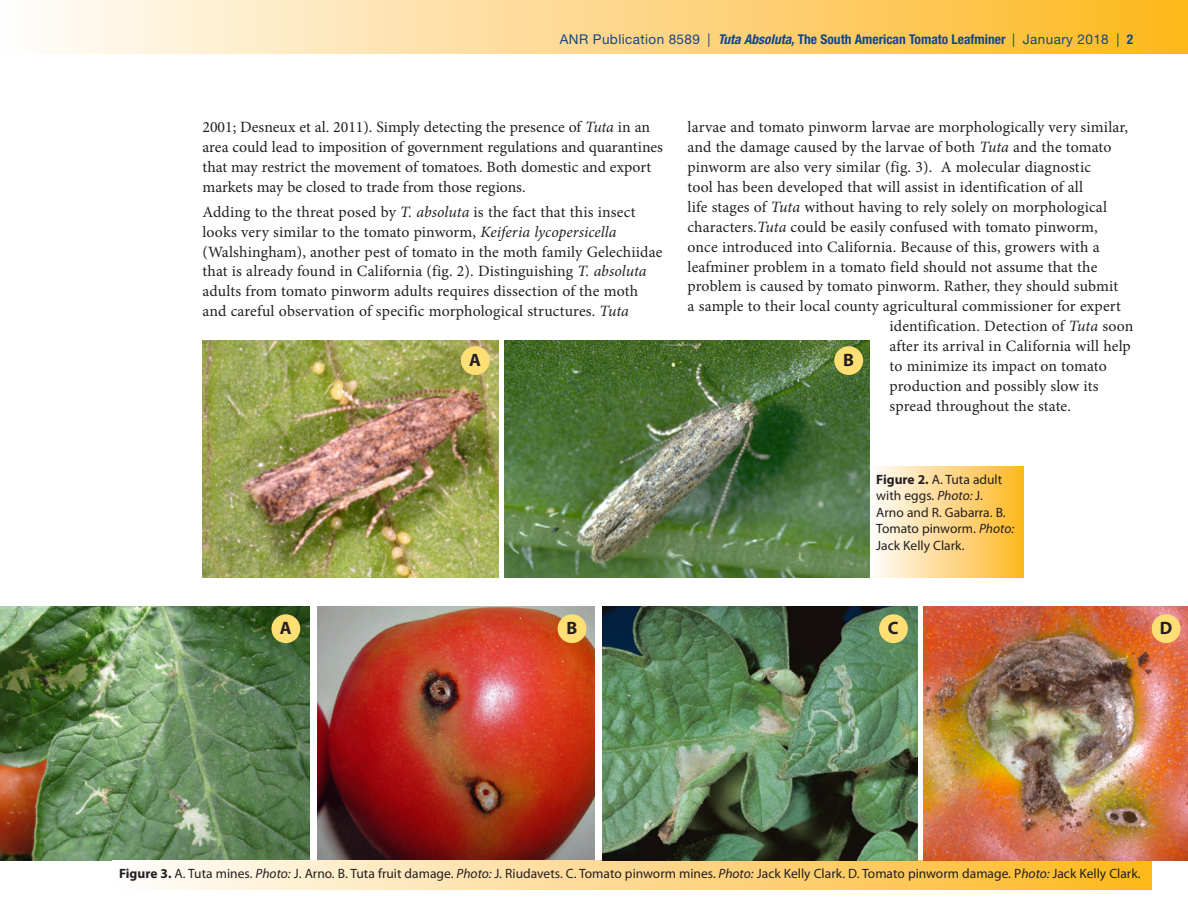
<style>
.page{position:relative;width:1188px;height:918px;background:#fff}
.page>*{position:absolute;margin:0;border:0;box-sizing:border-box;transform-origin:0 0}
.t1{font:700 18px "Myriad Pro";color:#231f20}
.P1{font:15.75px/19.8px "Minion Pro";letter-spacing:.005em;color:#231f20}
.Figure_caption{font:13.5px/16.5px "Myriad Pro";color:#231f20}
.t2{font:13.5px "Helvetica Neue LT Std";letter-spacing:.03em;color:#144687}
.s1{font-weight:700;font-style:italic;font-stretch:condensed}
.s2{font-weight:700;font-stretch:condensed}
.s3{font-style:italic}
.s4{font-weight:700}
</style>
<div class="page">
<div style="left:0;top:0;width:1188px;height:54px;background:linear-gradient(to right,#fefcfd,#feb720)"></div>
<img style="left:0;top:607px;width:310px;height:254px">
<img style="left:317px;top:607px;width:278px;height:254px">
<div style="left:112px;top:861px;width:1040px;height:29px;background:linear-gradient(to right,#fefcfe,#feb720)"></div>
<div style="left:870px;top:467px;width:154px;height:111px;background:linear-gradient(to right,#fefcfd,#feb823)"></div>
<img style="left:202px;top:340px;width:296px;height:238px">
<img style="left:505px;top:340px;width:364px;height:238px">
<img style="left:602px;top:607px;width:316px;height:254px">
<img style="left:924px;top:607px;width:264px;height:254px">
<div style="left:271px;top:614px;width:29px;height:29px;background:#ffdf74;border-radius:50%"></div>
<div style="left:558px;top:614px;width:28px;height:29px;background:#ffdf74;border-radius:50%"></div>
<div style="left:879px;top:614px;width:29px;height:29px;background:#ffdf74;border-radius:50%"></div>
<div style="left:1152px;top:614px;width:29px;height:29px;background:#ffdf74;border-radius:50%"></div>
<div style="left:461px;top:346px;width:29px;height:29px;background:#ffdf74;border-radius:50%"></div>
<div style="left:834px;top:346px;width:29px;height:29px;background:#ffdf74;border-radius:50%"></div>
<p class="t2" style="left:560px;top:31px;width:575px">ANR Publication 8589 | <span class="s1">Tuta Absoluta,</span> <span class="s2">The South American Tomato Leafminer</span> | January 2018 | <span class="s2">2</span></p>
<p class="P1" style="left:202px;top:117px;width:462px">2001; Desneux et al. 2011). Simply detecting the presence of <span class="s3">Tuta</span> in an area could lead to imposition of government regulations and quarantines that may restrict the movement of tomatoes. Both domestic and export markets may be closed to trade from those regions.</p>
<p class="P1" style="left:202px;top:202px;width:462px">Adding to the threat posed by <span class="s3">T. absoluta</span> is the fact that this insect looks very similar to the tomato pinworm, <span class="s3">Keiferia lycopersicella </span>(Walshingham), another pest of tomato in the moth family Gelechiidae that is already found in California (fig. 2). Distinguishing <span class="s3">T. absoluta </span>adults from tomato pinworm adults requires dissection of the moth and careful observation of specific morphological structures. <span class="s3">Tuta</span></p>
<p class="P1" style="left:688px;top:118px;width:442px">larvae and tomato pinworm larvae are morphologically very similar,</p>
<p class="P1" style="left:688px;top:137px;width:425px">and the damage caused by the larvae of both <span class="s3">Tuta</span> and the tomato</p>
<p class="P1" style="left:688px;top:157px;width:405px">pinworm are also very similar (fig. 3). A molecular diagnostic</p>
<p class="P1" style="left:688px;top:177px;width:397px">tool has been developed that will assist in identification of all</p>
<p class="P1" style="left:688px;top:197px;width:421px">life stages of <span class="s3">Tuta</span> without having to rely solely on morphological</p>
<p class="P1" style="left:688px;top:217px;width:412px">characters.<span class="s3">Tuta</span> could be easily confused with tomato pinworm,</p>
<p class="P1" style="left:688px;top:237px;width:414px">once introduced into California. Because of this, growers with a</p>
<p class="P1" style="left:688px;top:257px;width:411px">leafminer problem in a tomato field should not assume that the</p>
<p class="P1" style="left:688px;top:277px;width:432px">problem is caused by tomato pinworm. Rather, they should submit</p>
<p class="P1" style="left:688px;top:296px;width:435px">a sample to their local county agricultural commissioner for expert</p>
<p class="P1" style="left:890px;top:316px;width:245px">identification. Detection of <span class="s3">Tuta</span> soon</p>
<p class="P1" style="left:890px;top:336px;width:243px">after its arrival in California will help</p>
<p class="P1" style="left:890px;top:356px;width:219px">to minimize its impact on tomato</p>
<p class="P1" style="left:890px;top:376px;width:210px">production and possibly slow its</p>
<p class="P1" style="left:890px;top:396px;width:183px">spread throughout the state.</p>
<p class="t1" style="left:469px;top:348px;width:13px">A</p>
<p class="t1" style="left:843px;top:348px;width:12px">B</p>
<p class="Figure_caption" style="left:876px;top:471px;width:139px"><span class="s4">Figure 2.</span> A. Tuta adult with eggs. <span class="s3">Photo:</span> J.<br>Arno and R. Gabarra. B.<br>Tomato pinworm. <span class="s3">Photo:<br></span>Jack Kelly Clark.</p>
<p class="t1" style="left:280px;top:616px;width:13px">A</p>
<p class="t1" style="left:566px;top:616px;width:12px">B</p>
<p class="t1" style="left:888px;top:616px;width:12px">C</p>
<p class="t1" style="left:1160px;top:616px;width:14px">D</p>
<p class="Figure_caption" style="left:119px;top:865px;width:1023px"><span class="s4">Figure 3.</span> A. Tuta mines. <span class="s3">Photo:</span> J. Arno. B. Tuta fruit damage. <span class="s3">Photo:</span> J. Riudavets. C. Tomato pinworm mines. <span class="s3">Photo:</span> Jack Kelly Clark. D. Tomato pinworm damage. P<span class="s3">hoto:</span> Jack Kelly Clark.</p>
</div>
